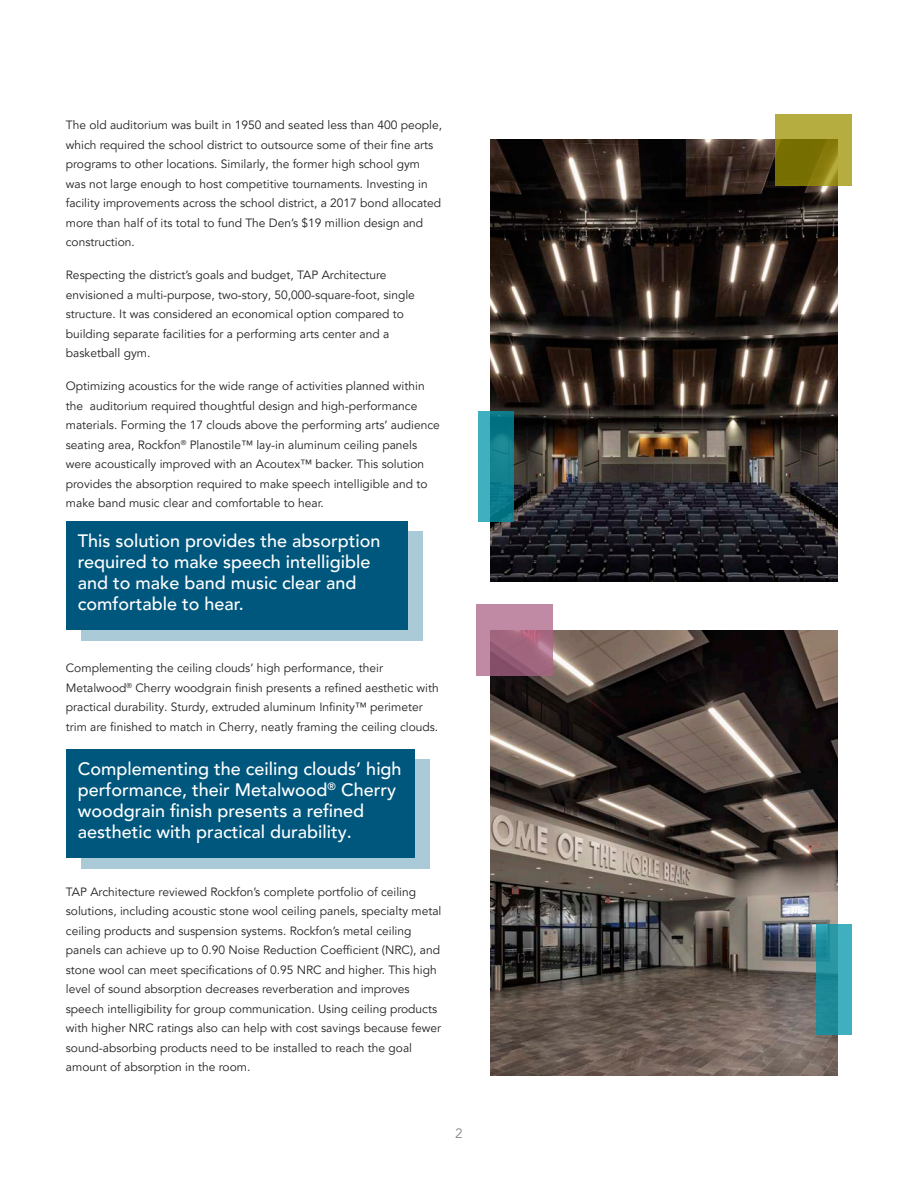
<style>
.page{position:relative;width:918px;height:1188px;background:#fff}
.page>*{position:absolute;margin:0;border:0;box-sizing:border-box;transform-origin:0 0}
.Body_Copy{font:500 18px/21px "Avenir LT Pro";color:#fff}
.t1{font:13.5px "Avenir LT Pro";color:#88888c}
.t2{font:12px/19.5px "Avenir LT Pro";color:#231f20}
</style>
<div class="page">
<div style="left:81px;top:531px;width:341px;height:109px;background:#abcad7"></div>
<div style="left:66px;top:522px;width:341px;height:108px;background:#00577d"></div>
<div style="left:81px;top:759px;width:349px;height:109px;background:#abcad7"></div>
<div style="left:66px;top:750px;width:349px;height:108px;background:#00577d"></div>
<img style="left:491px;top:140px;width:347px;height:441px">
<img style="left:491px;top:631px;width:347px;height:445px">
<svg style="left:775px;top:114px;width:77px;height:72px"></svg>
<svg style="left:476px;top:605px;width:77px;height:71px"></svg>
<svg style="left:479px;top:411px;width:35px;height:111px"></svg>
<svg style="left:816px;top:924px;width:36px;height:111px"></svg>
<p class="t2" style="left:66px;top:115px;width:378px">The old auditorium was built in 1950 and seated less than 400 people, which required the school district to outsource some of their fine arts programs to other locations. Similarly, the former high school gym was not large enough to host competitive tournaments. Investing in facility improvements across the school district, a 2017 bond allocated more than half of its total to fund The Den’s $19 million design and construction.</p>
<p class="t2" style="left:66px;top:265px;width:351px">Respecting the district’s goals and budget, TAP Architecture envisioned a multi-purpose, two-story, 50,000-square-foot, single structure. It was considered an economical option compared to building separate facilities for a performing arts center and a basketball gym.</p>
<p class="t2" style="left:66px;top:376px;width:376px">Optimizing acoustics for the wide range of activities planned within the auditorium required thoughtful design and high-performance materials. Forming the 17 clouds above the performing arts’ audience seating area, Rockfon<sup>®</sup> Planostile™ lay-in aluminum ceiling panels were acoustically improved with an Acoutex™ backer. This solution provides the absorption required to make speech intelligible and to make band music clear and comfortable to hear.</p>
<p class="Body_Copy" style="left:78px;top:531px;width:304px">This solution provides the absorption required to make speech intelligible and to make band music clear and comfortable to hear.</p>
<p class="t2" style="left:66px;top:658px;width:374px">Complementing the ceiling clouds’ high performance, their Metalwood<sup>®</sup> Cherry woodgrain finish presents a refined aesthetic with practical durability. Sturdy, extruded aluminum Infinity™ perimeter trim are finished to match in Cherry, neatly framing the ceiling clouds.</p>
<p class="Body_Copy" style="left:78px;top:759px;width:325px">Complementing the ceiling clouds’ high performance, their Metalwood<sup>®</sup> Cherry woodgrain finish presents a refined aesthetic with practical durability.</p>
<p class="t2" style="left:66px;top:882px;width:377px">TAP Architecture reviewed Rockfon’s complete portfolio of ceiling solutions, including acoustic stone wool ceiling panels, specialty metal ceiling products and suspension systems. Rockfon’s metal ceiling panels can achieve up to 0.90 Noise Reduction Coefficient (NRC), and stone wool can meet specifications of 0.95 NRC and higher. This high level of sound absorption decreases reverberation and improves speech intelligibility for group communication. Using ceiling products with higher NRC ratings also can help with cost savings because fewer sound-absorbing products need to be installed to reach the goal amount of absorption in the room.</p>
<p class="t1" style="left:455px;top:1126px;width:9px">2</p>
</div>
